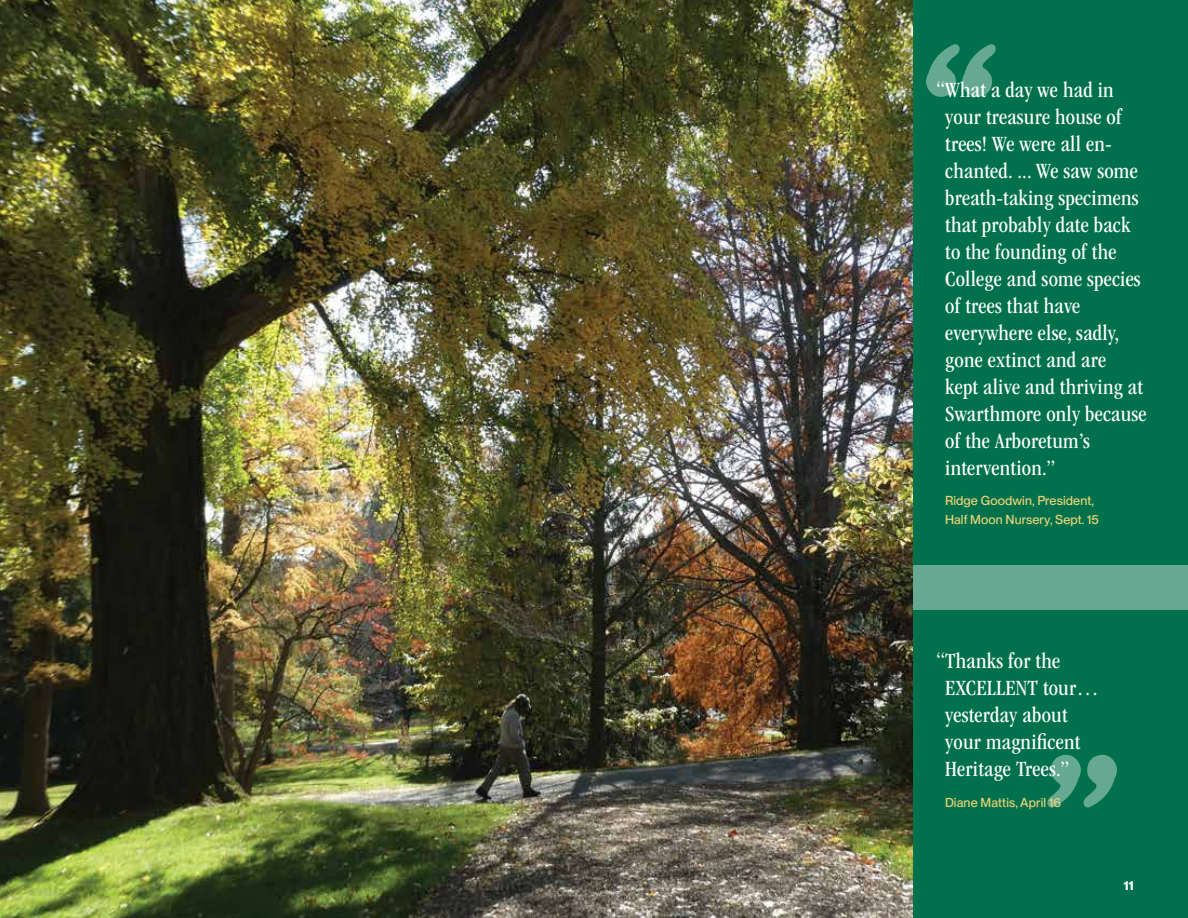
<style>
.page{position:relative;width:1188px;height:918px;background:#fff}
.page>*{position:absolute;margin:0;border:0;box-sizing:border-box;transform-origin:0 0}
.t1{font:331.5px "Luminaire Script";color:#fff}
.t2{font:condensed 22.5px/27px "ITC Garamond Std";letter-spacing:.01em;color:#fff}
.t3{font:500 12.75px/18.3px "PP Neue Montreal";letter-spacing:.01em;color:#ecd277}
.t4{font:700 12.75px "PP Neue Montreal";color:#fff}
</style>
<div class="page">
<img style="left:0;top:0;width:914px;height:918px">
<div style="left:914px;top:0;width:274px;height:918px;background:#00714c"></div>
<div style="left:914px;top:566px;width:274px;height:44px;background:#65a992"></div>
<h1 class="t1" style="left:886px;top:-79px;width:59px">“</h1>
<p class="t2" style="left:945px;top:76px;width:203px;text-indent:-9px">“What a day we had in your treasure house of trees! We were all en&shy;chanted. ... We saw some breath-taking specimens that probably date back to the founding of the<br>College and some species of trees that have everywhere else, sadly, gone extinct and are<br>kept alive and thriving at<br>Swarthmore only because of the Arboretum’s intervention.”</p>
<p class="t3" style="left:945px;top:492px;width:155px">Ridge Goodwin, President,<br>Half Moon Nursery, Sept. 15</p>
<p class="t2" style="left:945px;top:648px;width:155px;text-indent:-9px">“Thanks for the<br>EXCELLENT tour… yesterday about your magnificent<br>Heritage Trees.”</p>
<p class="t3" style="left:945px;top:793px;width:118px">Diane Mattis, April 16</p>
<h1 class="t1" style="left:1158px;top:930px;width:59px;rotate:-180deg">“</h1>
<p class="t4" style="left:1124px;top:877px;width:12px">11</p>
</div>
